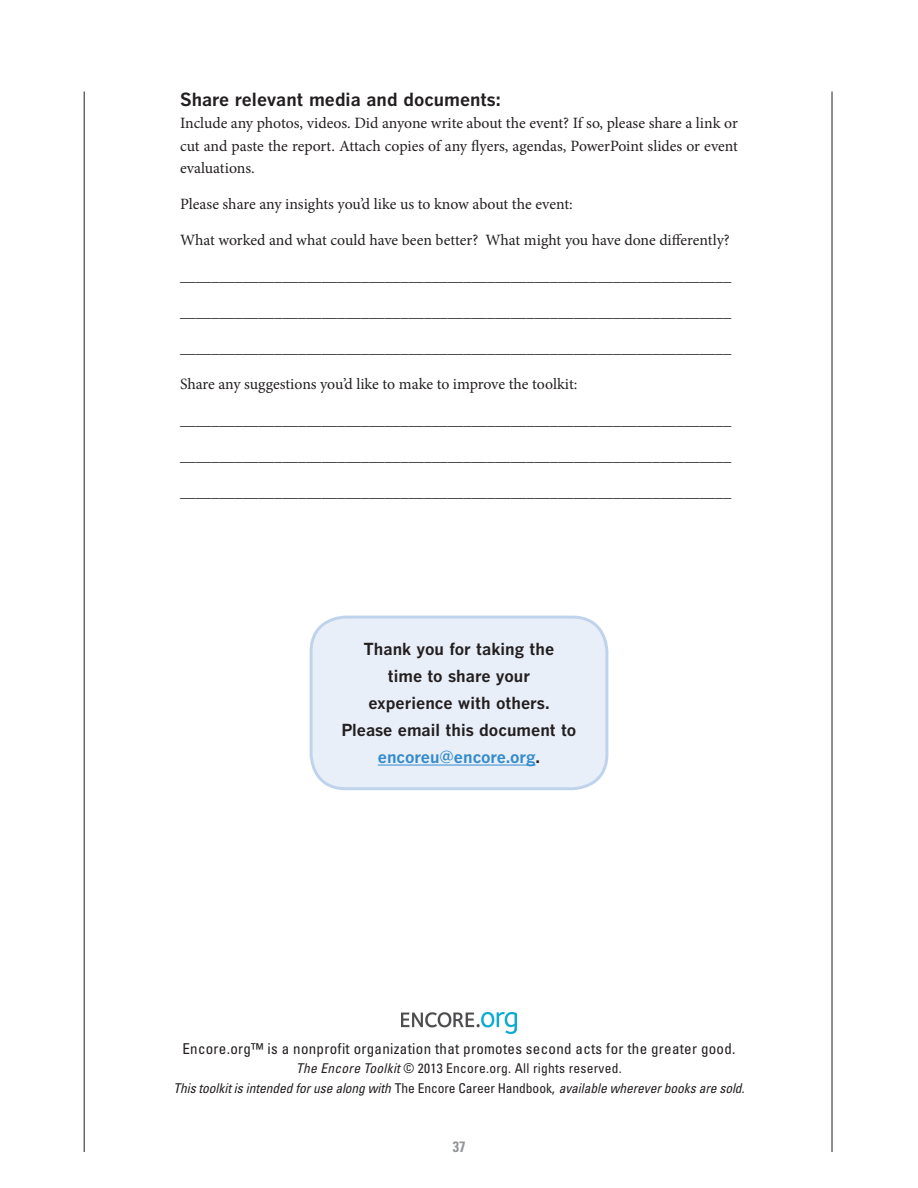
<style>
.page{position:relative;width:918px;height:1188px;background:#fff}
.page>*{position:absolute;margin:0;border:0;box-sizing:border-box;transform-origin:0 0}
.t1{font:700 18px "Benton Gothic";color:#231f20}
.t2{font:700 16.5px/27px "Benton Gothic";color:#231f20;text-align:center}
.t3{font:15.75px/22.5px "Minion Pro";letter-spacing:-.005em;color:#231f20;text-align:justify}
.t4{font:condensed 15px "Univers LT Std";letter-spacing:.02em;color:#231f20}
.t5{font:700 condensed 15px "Univers LT Std";color:#939598;scale:.95 1}
.t6{font:italic condensed 13.5px/19.5px "Univers LT Std";letter-spacing:-.005em;color:#231f20;text-align:center}
.s1{color:#348bcb}
.s2{font-style:normal}
</style>
<div class="page">
<hr style="left:832px;top:92px;width:1px;height:1060px;background:#231f20">
<hr style="left:84px;top:92px;width:1px;height:1060px;background:#231f20">
<img style="left:401px;top:1012px;width:116px;height:21px">
<div style="left:311px;top:617px;width:296px;height:172px;background:#e9eff8;border-radius:35px"></div>
<div style="left:310px;top:616px;width:298px;height:174px;border:3px solid #c0d3ec;border-radius:35px"></div>
<hr style="left:378px;top:765px;width:158px;height:1px;background:#348bcb">
<p class="t1" style="left:180px;top:89px;width:322px">Share relevant media and documents:</p>
<p class="t3" style="left:180px;top:112px;width:560px">Include any photos, videos. Did anyone write about the event? If so, please share a link or cut and paste the report. Attach copies of any flyers, agendas, PowerPoint slides or event evaluations.</p>
<p class="t3" style="left:180px;top:193px;width:394px">Please share any insights you’d like us to know about the event:</p>
<p class="t3" style="left:180px;top:229px;width:551px">What worked and what could have been better? What might you have done differently?</p>
<p class="t3" style="left:180px;top:265px;width:553px">______________________________________________________________________</p>
<p class="t3" style="left:180px;top:301px;width:553px">______________________________________________________________________</p>
<p class="t3" style="left:180px;top:337px;width:553px">______________________________________________________________________</p>
<p class="t3" style="left:180px;top:373px;width:399px">Share any suggestions you’d like to make to improve the toolkit:</p>
<p class="t3" style="left:180px;top:409px;width:553px">______________________________________________________________________</p>
<p class="t3" style="left:180px;top:445px;width:553px">______________________________________________________________________</p>
<p class="t3" style="left:180px;top:481px;width:553px">______________________________________________________________________</p>
<p class="t2" style="left:342px;top:636px;width:236px">Thank you for taking the<br>time to share your<br>experience with others.<br>Please email this document to <span class="s1">encoreu@encore.org</span>.</p>
<p class="t4" style="left:182px;top:1039px;width:555px">Encore.org™ is a nonprofit organization that promotes second acts for the greater good.</p>
<p class="t6" style="left:173px;top:1059px;width:573px">The Encore Toolkit <span class="s2">© 2013 Encore.org. All rights reserved.<br></span>This toolkit is intended for use along with <span class="s2">The Encore Career Handbook,</span> available wherever books are sold.</p>
<p class="t5" style="left:453px;top:1137px;width:15px">37</p>
</div>
